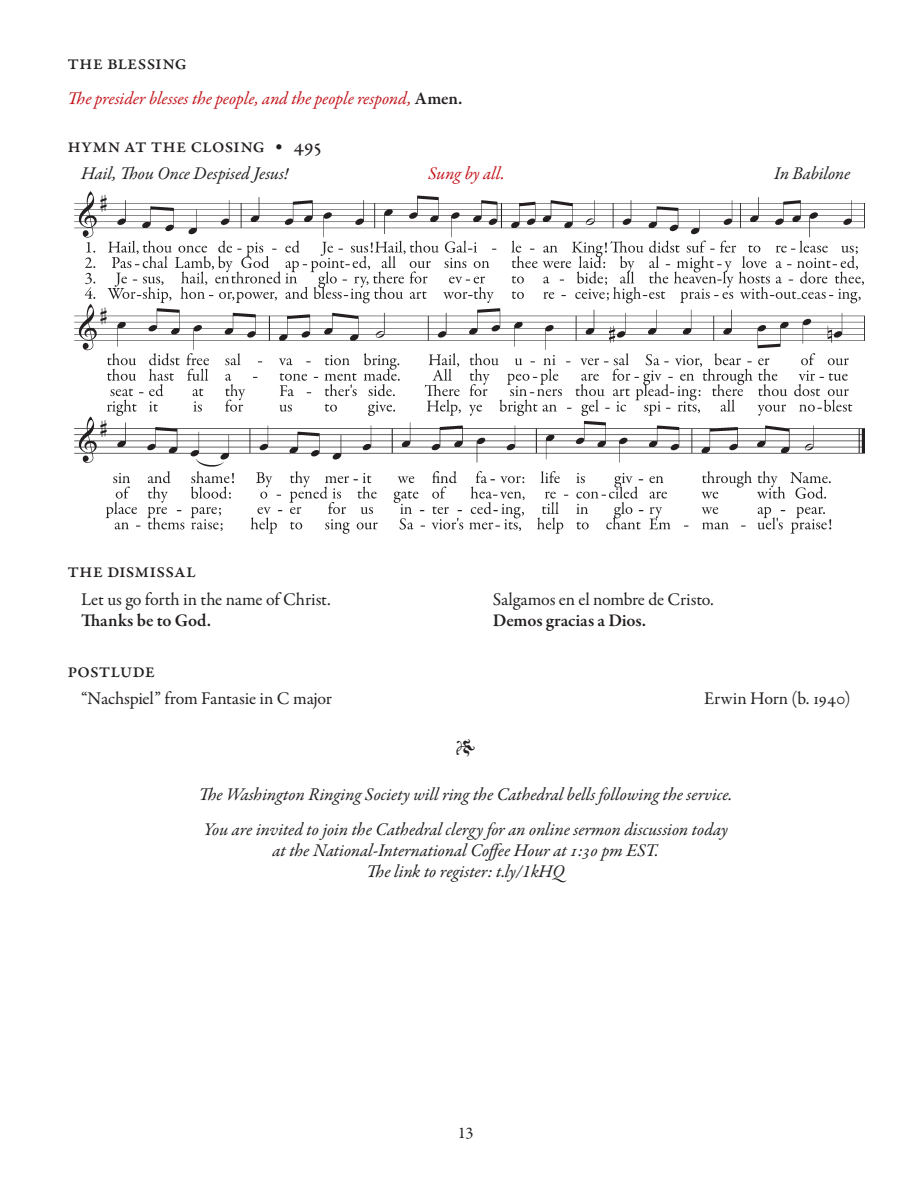
<style>
.page{position:relative;width:918px;height:1188px;background:#fff}
.page>*{position:absolute;margin:0;border:0;box-sizing:border-box;transform-origin:0 0}
.t1{font:500 21px "Garamond Premr Pro";letter-spacing:-.015em;color:#231f20}
.t2{font:italic 18px/34.5px "Garamond Premr Pro";letter-spacing:-.005em;color:#231f20}
.t3{font:18px "Garamond Premr Pro";letter-spacing:-.015em;color:#231f20}
.t4{font:italic 18px "Garamond Premr Pro";letter-spacing:-.01em;color:#c4151c}
.t5{font:600 18px "Garamond Premr Pro";letter-spacing:-.005em;color:#231f20}
.t6{font:16.5px "Garamond Premr Pro";color:#231f20}
.s1{font-weight:600;font-style:normal;color:#231f20}
.s2{font-size:16.5px}
</style>
<div class="page">
<img style="left:74px;top:191px;width:791px;height:343px">
<p class="t1" style="left:68px;top:50px;width:121px">the blessing</p>
<p class="t4" style="left:68px;top:87px;width:396px">The presider blesses the people, and the people respond, <span class="s1">Amen.</span></p>
<p class="t1" style="left:68px;top:132px;width:256px">hymn at the closing <span class="s2">•</span> 495</p>
<p class="t2" style="left:81px;top:158px;width:209px">Hail, Thou Once Despised Jesus!</p>
<p class="t4" style="left:428px;top:162px;width:78px">Sung by all.</p>
<p class="t2" style="left:774px;top:158px;width:78px">In Babilone</p>
<p class="t1" style="left:68px;top:558px;width:130px">the dismissal</p>
<p class="t3" style="left:81px;top:588px;width:251px">Let us go forth in the name of Christ.</p>
<p class="t5" style="left:81px;top:609px;width:132px">Thanks be to God.</p>
<p class="t3" style="left:493px;top:588px;width:223px">Salgamos en el nombre de Cristo.</p>
<p class="t5" style="left:493px;top:609px;width:155px">Demos gracias a Dios.</p>
<p class="t1" style="left:68px;top:657px;width:89px">postlude</p>
<p class="t3" style="left:81px;top:688px;width:253px">“Nachspiel” from Fantasie in C major</p>
<p class="t3" style="left:704px;top:688px;width:148px">Erwin Horn (b. 1940)</p>
<p class="t3" style="left:456px;top:736px;width:21px">•</p>
<p class="t2" style="left:199px;top:779px;width:535px">The Washington Ringing Society will ring the Cathedral bells following the service.<br>You are invited to join the Cathedral clergy for an online sermon discussion today</p>
<p class="t2" style="left:272px;top:841px;width:388px;line-height:21px;text-align:center">at the National-International Coffee Hour at 1:30 pm EST.<br>The link to register: t.ly/1kHQ</p>
<p class="t6" style="left:458px;top:1123px;width:17px">13</p>
</div>
